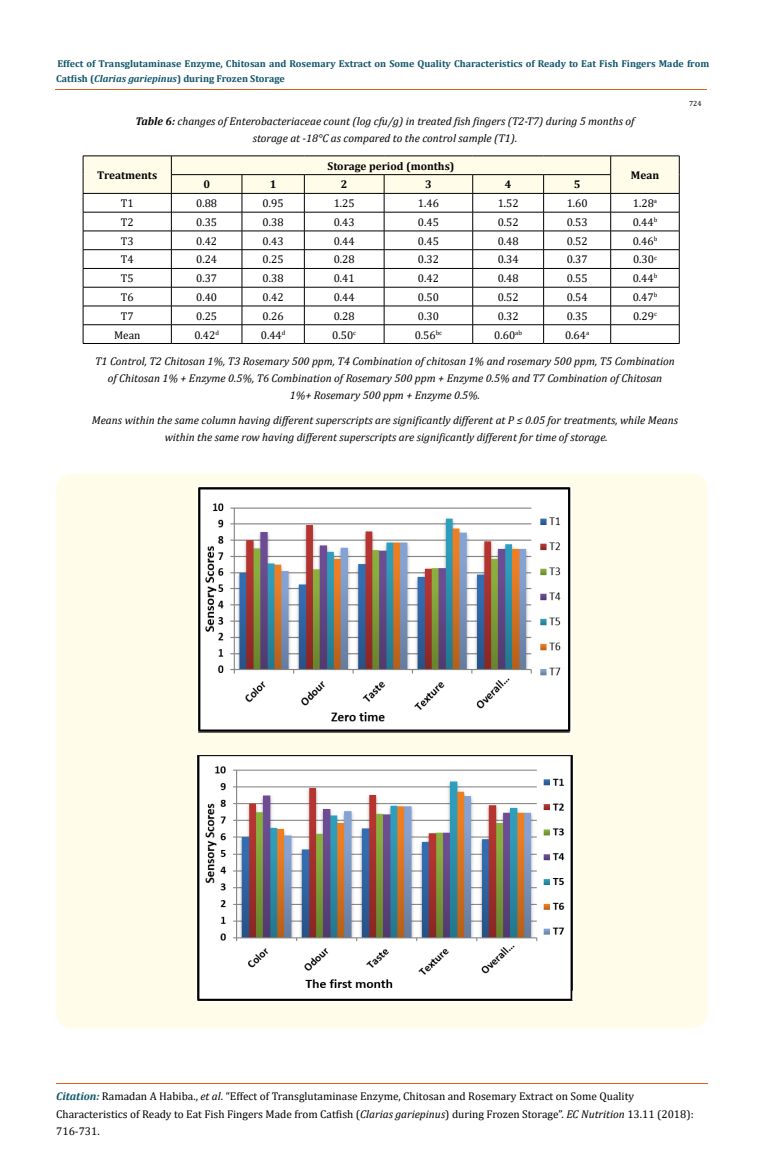
<style>
.page{position:relative;width:764px;height:1172px;background:#fff}
.page>*{position:absolute;margin:0;border:0;box-sizing:border-box;transform-origin:0 0}
.t1{font:italic 11.25px/16.9px "Cambria";color:#000;text-align:center}
.t2{font:11.25px/17.5px "Cambria";color:#000}
.t3{font:700 11.25px "Cambria";color:#000}
.t4{font:700 10px/15px "Cambria";color:#0e546a}
.t5{font:7.5px "Cambria";color:#000}
.s1{font-style:italic}
.s2{font-weight:700}
.s3{font-weight:700;font-style:italic;color:#0e546a}
</style>
<div class="page">
<hr style="left:55px;top:89px;width:652px;height:1px;background:#e05d1a">
<hr style="left:56px;top:1083px;width:651px;height:1px;background:#e05d1a">
<svg style="left:83px;top:156px;width:597px;height:187px"></svg>
<hr style="left:83px;top:343px;width:88px;height:1px;background:#000">
<hr style="left:171px;top:343px;width:71px;height:1px;background:#000">
<hr style="left:242px;top:343px;width:62px;height:1px;background:#000">
<hr style="left:304px;top:343px;width:80px;height:1px;background:#000">
<hr style="left:384px;top:343px;width:89px;height:1px;background:#000">
<hr style="left:473px;top:343px;width:70px;height:1px;background:#000">
<hr style="left:543px;top:343px;width:68px;height:1px;background:#000">
<hr style="left:611px;top:343px;width:68px;height:1px;background:#000">
<div style="left:56px;top:473px;width:651px;height:555px;background:#fffde9;border-radius:15px"></div>
<img style="left:197px;top:486px;width:374px;height:246px">
<img style="left:196px;top:755px;width:378px;height:245px">
<p class="t4" style="left:56px;top:55px;width:654px">Effect of Transglutaminase Enzyme, Chitosan and Rosemary Extract on Some Quality Characteristics of Ready to Eat Fish Fingers Made from<br>Catfish (<span class="s1">Clarias gariepinus</span>) during Frozen Storage</p>
<p class="t1" style="left:135px;top:112px;width:501px"><span class="s2">Table 6:</span> changes of Enterobacteriaceae count (log cfu/g) in treated fish fingers (T2-T7) during 5 months of storage at -18°C as compared to the control sample (T1).</p>
<p class="t5" style="left:689px;top:99px;width:14px">724</p>
<p class="t3" style="left:97px;top:167px;width:61px">Treatments</p>
<p class="t3" style="left:327px;top:158px;width:128px">Storage period (months)</p>
<p class="t3" style="left:203px;top:176px;width:8px">0</p>
<p class="t3" style="left:270px;top:176px;width:8px">1</p>
<p class="t3" style="left:341px;top:176px;width:8px">2</p>
<p class="t3" style="left:425px;top:176px;width:8px">3</p>
<p class="t3" style="left:505px;top:176px;width:8px">4</p>
<p class="t3" style="left:574px;top:176px;width:8px">5</p>
<p class="t3" style="left:631px;top:167px;width:30px">Mean</p>
<p class="t2" style="left:121px;top:194px;width:14px">T1</p>
<p class="t2" style="left:196px;top:194px;width:23px">0.88</p>
<p class="t2" style="left:263px;top:194px;width:23px">0.95</p>
<p class="t2" style="left:334px;top:194px;width:23px">1.25</p>
<p class="t2" style="left:418px;top:194px;width:23px">1.46</p>
<p class="t2" style="left:498px;top:194px;width:23px">1.52</p>
<p class="t2" style="left:566px;top:194px;width:23px">1.60</p>
<p class="t2" style="left:633px;top:194px;width:26px">1.28<sup>a</sup></p>
<p class="t2" style="left:121px;top:213px;width:14px">T2</p>
<p class="t2" style="left:196px;top:213px;width:23px">0.35</p>
<p class="t2" style="left:263px;top:213px;width:23px">0.38</p>
<p class="t2" style="left:334px;top:213px;width:23px">0.43</p>
<p class="t2" style="left:418px;top:213px;width:23px">0.45</p>
<p class="t2" style="left:498px;top:213px;width:23px">0.52</p>
<p class="t2" style="left:566px;top:213px;width:23px">0.53</p>
<p class="t2" style="left:632px;top:213px;width:26px">0.44<sup>b</sup></p>
<p class="t2" style="left:121px;top:232px;width:14px">T3</p>
<p class="t2" style="left:196px;top:232px;width:23px">0.42</p>
<p class="t2" style="left:263px;top:232px;width:23px">0.43</p>
<p class="t2" style="left:334px;top:232px;width:23px">0.44</p>
<p class="t2" style="left:418px;top:232px;width:23px">0.45</p>
<p class="t2" style="left:498px;top:232px;width:23px">0.48</p>
<p class="t2" style="left:566px;top:232px;width:23px">0.52</p>
<p class="t2" style="left:632px;top:232px;width:26px">0.46<sup>b</sup></p>
<p class="t2" style="left:121px;top:251px;width:14px">T4</p>
<p class="t2" style="left:196px;top:251px;width:23px">0.24</p>
<p class="t2" style="left:263px;top:251px;width:23px">0.25</p>
<p class="t2" style="left:334px;top:251px;width:23px">0.28</p>
<p class="t2" style="left:418px;top:251px;width:23px">0.32</p>
<p class="t2" style="left:498px;top:251px;width:23px">0.34</p>
<p class="t2" style="left:566px;top:251px;width:23px">0.37</p>
<p class="t2" style="left:633px;top:251px;width:25px">0.30<sup>c</sup></p>
<p class="t2" style="left:121px;top:269px;width:14px">T5</p>
<p class="t2" style="left:196px;top:269px;width:23px">0.37</p>
<p class="t2" style="left:263px;top:269px;width:23px">0.38</p>
<p class="t2" style="left:334px;top:269px;width:23px">0.41</p>
<p class="t2" style="left:418px;top:269px;width:23px">0.42</p>
<p class="t2" style="left:498px;top:269px;width:23px">0.48</p>
<p class="t2" style="left:566px;top:269px;width:23px">0.55</p>
<p class="t2" style="left:632px;top:269px;width:26px">0.44<sup>b</sup></p>
<p class="t2" style="left:121px;top:288px;width:14px">T6</p>
<p class="t2" style="left:196px;top:288px;width:23px">0.40</p>
<p class="t2" style="left:263px;top:288px;width:23px">0.42</p>
<p class="t2" style="left:334px;top:288px;width:23px">0.44</p>
<p class="t2" style="left:418px;top:288px;width:23px">0.50</p>
<p class="t2" style="left:498px;top:288px;width:23px">0.52</p>
<p class="t2" style="left:566px;top:288px;width:23px">0.54</p>
<p class="t2" style="left:632px;top:288px;width:26px">0.47<sup>b</sup></p>
<p class="t2" style="left:121px;top:307px;width:14px">T7</p>
<p class="t2" style="left:196px;top:307px;width:23px">0.25</p>
<p class="t2" style="left:263px;top:307px;width:23px">0.26</p>
<p class="t2" style="left:334px;top:307px;width:23px">0.28</p>
<p class="t2" style="left:418px;top:307px;width:23px">0.30</p>
<p class="t2" style="left:498px;top:307px;width:23px">0.32</p>
<p class="t2" style="left:566px;top:307px;width:23px">0.35</p>
<p class="t2" style="left:633px;top:307px;width:25px">0.29<sup>c</sup></p>
<p class="t2" style="left:114px;top:326px;width:28px">Mean</p>
<p class="t2" style="left:194px;top:326px;width:26px">0.42<sup>d</sup></p>
<p class="t2" style="left:261px;top:326px;width:26px">0.44<sup>d</sup></p>
<p class="t2" style="left:332px;top:326px;width:25px">0.50<sup>c</sup></p>
<p class="t2" style="left:415px;top:326px;width:29px">0.56<sup>bc</sup></p>
<p class="t2" style="left:494px;top:326px;width:29px">0.60<sup>ab</sup></p>
<p class="t2" style="left:565px;top:326px;width:26px">0.64<sup>a</sup></p>
<p class="t1" style="left:95px;top:352px;width:581px">T1 Control, T2 Chitosan 1%, T3 Rosemary 500 ppm, T4 Combination of chitosan 1% and rosemary 500 ppm, T5 Combination of Chitosan 1% + Enzyme 0.5%, T6 Combination of Rosemary 500 ppm + Enzyme 0.5% and T7 Combination of Chitosan<br>1%+ Rosemary 500 ppm + Enzyme 0.5%.</p>
<p class="t1" style="left:92px;top:411px;width:588px">Means within the same column having different superscripts are significantly different at P ≤ 0.05 for treatments, while Means within the same row having different superscripts are significantly different for time of storage.</p>
<p class="t2" style="left:56px;top:1087px;width:639px"><span class="s3">Citation:</span> Ramadan A Habiba., <span class="s1">et al</span>. “Effect of Transglutaminase Enzyme, Chitosan and Rosemary Extract on Some Quality<br>Characteristics of Ready to Eat Fish Fingers Made from Catfish (<span class="s1">Clarias gariepinus</span>) during Frozen Storage”. <span class="s1">EC Nutrition</span> 13.11 (2018):<br>716-731.</p>
</div>
